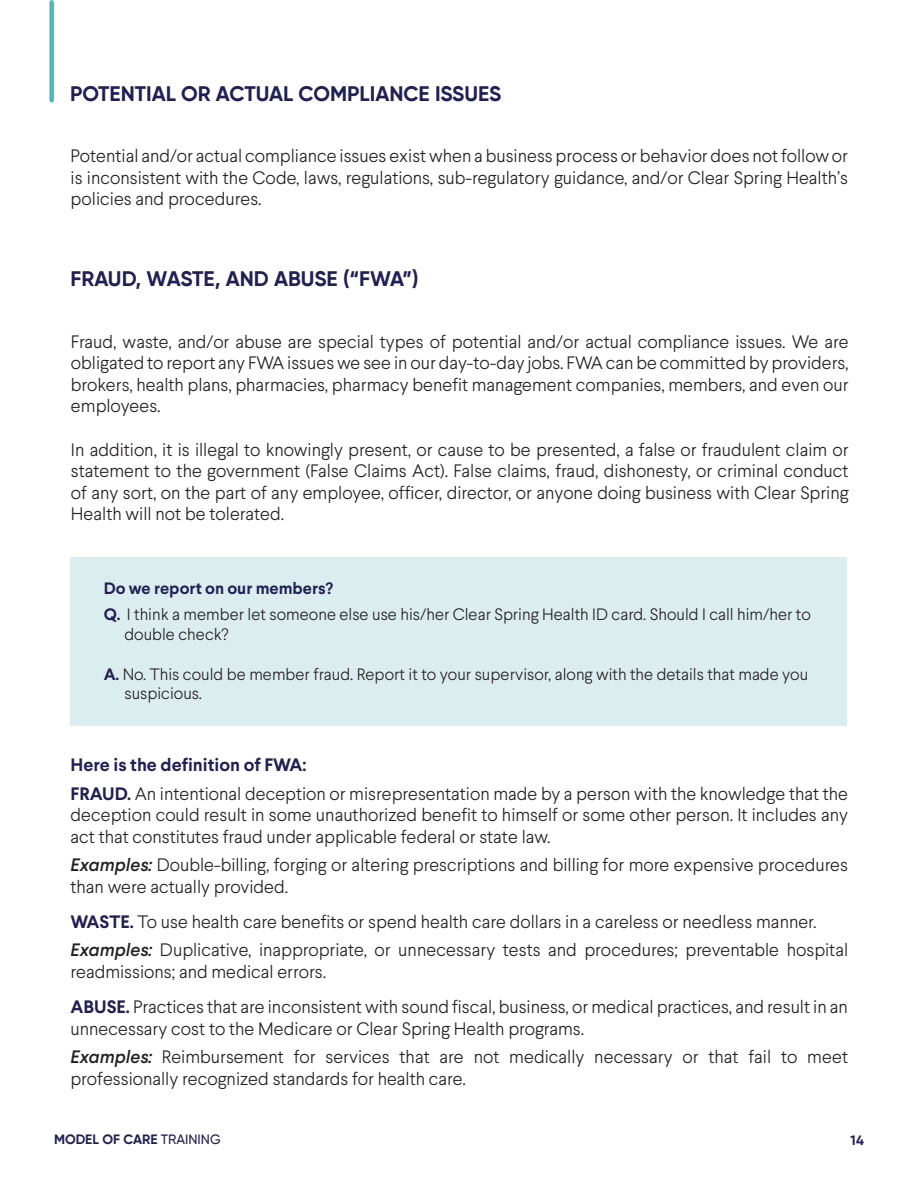
<style>
.page{position:relative;width:918px;height:1188px;background:#fff}
.page>*{position:absolute;margin:0;border:0;box-sizing:border-box;transform-origin:0 0}
.t1{font:700 21px "Gilroy";color:#202054}
.t2{font:300 18px/21.6px "Larsseit";color:#231f20;text-align:justify}
.t3{font:700 18px "Larsseit";color:#202054}
.t4{font:300 16.5px/19.8px "Larsseit";color:#231f20}
.t5{font:700 16.5px "Larsseit";color:#202054}
.t6{font:700 13.5px "Gilroy";color:#202054}
.s1{font-weight:700;color:#202054}
.s2{font-weight:700}
.s3{font-weight:500;font-style:italic}
.s4{font-weight:500}
</style>
<div class="page">
<div style="left:49px;top:2px;width:5px;height:98px;background:#4fb9b9"></div>
<div style="left:70px;top:557px;width:778px;height:169px;background:#dbedee"></div>
<p class="t1" style="left:70px;top:80px;width:433px">POTENTIAL OR ACTUAL COMPLIANCE ISSUES</p>
<p class="t2" style="left:71px;top:145px;width:779px">Potential and/or actual compliance issues exist when a business process or behavior does not follow or is inconsistent with the Code, laws, regulations, sub-regulatory guidance, and/or Clear Spring Health’s policies and procedures.</p>
<p class="t1" style="left:71px;top:266px;width:350px">FRAUD, WASTE, AND ABUSE (“FWA”)</p>
<p class="t2" style="left:71px;top:330px;width:779px">Fraud, waste, and/or abuse are special types of potential and/or actual compliance issues. We are obligated to report any FWA issues we see in our day-to-day jobs. FWA can be committed by providers, brokers, health plans, pharmacies, pharmacy benefit management companies, members, and even our employees.</p>
<p class="t2" style="left:71px;top:438px;width:779px">In addition, it is illegal to knowingly present, or cause to be presented, a false or fraudulent claim or statement to the government (False Claims Act). False claims, fraud, dishonesty, or criminal conduct of any sort, on the part of any employee, officer, director, or anyone doing business with Clear Spring Health will not be tolerated.</p>
<p class="t5" style="left:104px;top:577px;width:231px">Do we report on our members?</p>
<p class="t4" style="left:125px;top:604px;width:688px;text-indent:-21px"><span class="s1">Q</span><span class="s2">.</span> I think a member let someone else use his/her Clear Spring Health ID card. Should I call him/her to double check?</p>
<p class="t4" style="left:125px;top:664px;width:685px;text-indent:-21px"><span class="s1">A.</span> No. This could be member fraud. Report it to your supervisor, along with the details that made you suspicious.</p>
<p class="t3" style="left:70px;top:753px;width:237px">Here is the definition of FWA:</p>
<p class="t2" style="left:70px;top:782px;width:779px"><span class="s1">FRAUD.</span> An intentional deception or misrepresentation made by a person with the knowledge that the deception could result in some unauthorized benefit to himself or some other person. It includes any act that constitutes fraud under applicable federal or state law.</p>
<p class="t2" style="left:70px;top:854px;width:779px"><span class="s3">Examples:</span> Double-billing, forging or altering prescriptions and billing for more expensive procedures than were actually provided.</p>
<p class="t2" style="left:70px;top:911px;width:748px"><span class="s1">WASTE.</span> To use health care benefits or spend health care dollars in a careless or needless manner.</p>
<p class="t2" style="left:70px;top:939px;width:779px"><span class="s3">Examples:</span> Duplicative, inappropriate, or unnecessary tests and procedures; preventable hospital readmissions; and medical errors.</p>
<p class="t2" style="left:70px;top:996px;width:779px"><span class="s1">ABUSE.</span> Practices that are inconsistent with sound fiscal, business, or medical practices, and result in an unnecessary cost to the Medicare or Clear Spring Health programs.</p>
<p class="t2" style="left:70px;top:1046px;width:779px"><span class="s3">Examples:</span> Reimbursement for services that are not medically necessary or that fail to meet professionally recognized standards for health care.</p>
<p class="t6" style="left:54px;top:1131px;width:168px">MODEL OF CARE <span class="s4">TRAINING</span></p>
<p class="t6" style="left:850px;top:1131px;width:15px">14</p>
</div>
